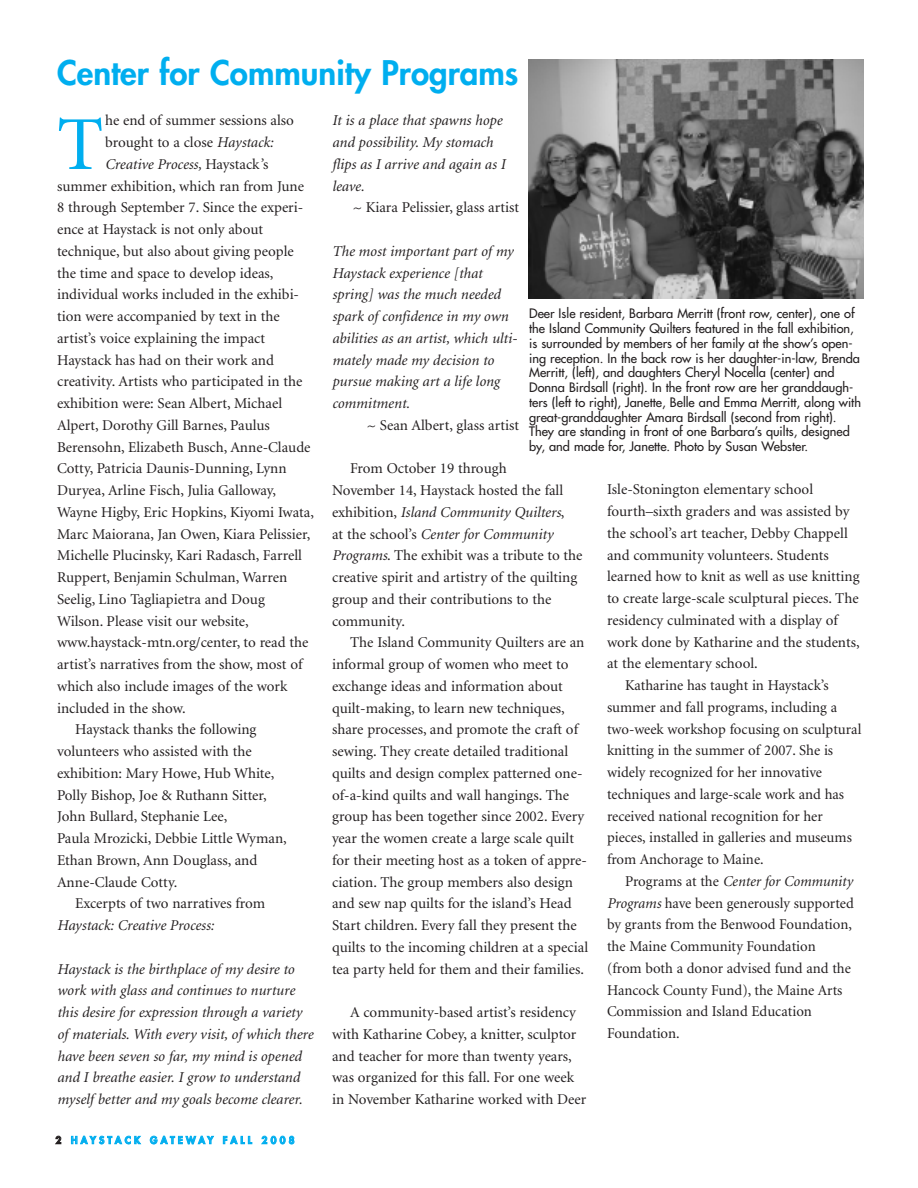
<style>
.page{position:relative;width:918px;height:1188px;background:#fff}
.page>*{position:absolute;margin:0;border:0;box-sizing:border-box;transform-origin:0 0}
.t1{font:76.2px "Minion";color:#00aeef}
.t2{font:800 33px "Futura";color:#00aeef}
.t3{font:15px/21.8px "Minion";color:#231f20}
.t4{font:italic 15px/21.8px "Minion";color:#231f20}
.t5{font:12.75px/14.9px "Futura";color:#231f20}
.t6{font:800 9.9px "Futura";letter-spacing:.33em;color:#00aeef}
.s1{font-style:italic}
.s2{font-style:normal}
.s3{color:#231f20}
</style>
<div class="page">
<img style="left:528px;top:60px;width:336px;height:238px">
<h2 class="t2" style="left:57px;top:57px;width:463px">Center for Community Programs</h2>
<h1 class="t1" style="left:57px;top:115px;width:48px">T</h1>
<p class="t3" style="left:105px;top:111px;width:190px">he end of summer sessions also</p>
<p class="t4" style="left:332px;top:111px;width:175px">It is a place that spawns hope and possibility. My stomach flips as I arrive and again as I leave.</p>
<p class="t3" style="left:353px;top:198px;width:168px">~ Kiara Pelissier, glass artist</p>
<p class="t4" style="left:332px;top:242px;width:187px">The most important part of my<br>Haystack experience [that spring] was the much needed spark of confidence in my own abilities as an artist, which ulti&shy;mately made my decision to pursue making art a life long commitment.</p>
<p class="t3" style="left:367px;top:416px;width:154px">~ Sean Albert, glass artist</p>
<p class="t3" style="left:332px;top:459px;width:252px;text-indent:18px">From October 19 through<br>November 14, Haystack hosted the fall exhibition, <span class="s1">Island Community Quilters</span>,<br>at the school’s <span class="s1">Center for Community Programs</span>. The exhibit was a tribute to the creative spirit and artistry of the quilting group and their contributions to the community.</p>
<p class="t3" style="left:332px;top:633px;width:258px;text-indent:18px">The Island Community Quilters are an informal group of women who meet to exchange ideas and information about quilt-making, to learn new techniques, share processes, and promote the craft of sewing. They create detailed traditional quilts and design complex patterned one&shy;of-a-kind quilts and wall hangings. The group has been together since 2002. Every year the women create a large scale quilt for their meeting host as a token of appre&shy;ciation. The group members also design and sew nap quilts for the island’s Head Start children. Every fall they present the quilts to the incoming children at a special tea party held for them and their families.</p>
<p class="t3" style="left:332px;top:1003px;width:256px;text-indent:18px">A community-based artist’s residency with Katharine Cobey, a knitter, sculptor and teacher for more than twenty years, was organized for this fall. For one week in November Katharine worked with Deer</p>
<p class="t3" style="left:105px;top:133px;width:170px">brought to a close <span class="s1">Haystack:</span></p>
<p class="t4" style="left:105px;top:155px;width:165px">Creative Process, <span class="s2">Haystack</span>’<span class="s2">s</span></p>
<p class="t3" style="left:57px;top:176px;width:249px">summer exhibition, which ran from June</p>
<p class="t3" style="left:57px;top:198px;width:248px">8 through September 7. Since the experi-</p>
<p class="t3" style="left:57px;top:220px;width:208px">ence at Haystack is not only about</p>
<p class="t3" style="left:57px;top:242px;width:238px">technique, but also about giving people</p>
<p class="t3" style="left:57px;top:263px;width:218px">the time and space to develop ideas,</p>
<p class="t3" style="left:57px;top:285px;width:244px">individual works included in the exhibi-</p>
<p class="t3" style="left:57px;top:307px;width:224px">tion were accompanied by text in the</p>
<p class="t3" style="left:57px;top:329px;width:210px">artist’s voice explaining the impact</p>
<p class="t3" style="left:57px;top:350px;width:219px">Haystack has had on their work and</p>
<p class="t3" style="left:57px;top:372px;width:247px">creativity. Artists who participated in the</p>
<p class="t3" style="left:57px;top:394px;width:227px">exhibition were: Sean Albert, Michael</p>
<p class="t3" style="left:57px;top:416px;width:214px">Alpert, Dorothy Gill Barnes, Paulus</p>
<p class="t3" style="left:57px;top:437px;width:255px">Berensohn, Elizabeth Busch, Anne-Claude</p>
<p class="t3" style="left:57px;top:459px;width:231px">Cotty, Patricia Daunis-Dunning, Lynn</p>
<p class="t3" style="left:57px;top:481px;width:221px">Duryea, Arline Fisch, Julia Galloway,</p>
<p class="t3" style="left:57px;top:503px;width:258px">Wayne Higby, Eric Hopkins, Kiyomi Iwata,</p>
<p class="t3" style="left:57px;top:524px;width:255px">Marc Maiorana, Jan Owen, Kiara Pelissier,</p>
<p class="t3" style="left:57px;top:546px;width:246px">Michelle Plucinsky, Kari Radasch, Farrell</p>
<p class="t3" style="left:57px;top:568px;width:232px">Ruppert, Benjamin Schulman, Warren</p>
<p class="t3" style="left:57px;top:590px;width:209px">Seelig, Lino Tagliapietra and Doug</p>
<p class="t3" style="left:57px;top:611px;width:193px">Wilson. Please visit our website,</p>
<p class="t3" style="left:57px;top:633px;width:253px">www.haystack-mtn.org/center, to read the</p>
<p class="t3" style="left:57px;top:655px;width:247px">artist’s narratives from the show, most of</p>
<p class="t3" style="left:57px;top:677px;width:232px">which also include images of the work</p>
<p class="t3" style="left:57px;top:698px;width:130px">included in the show.</p>
<p class="t3" style="left:75px;top:720px;width:183px">Haystack thanks the following</p>
<p class="t3" style="left:57px;top:742px;width:196px">volunteers who assisted with the</p>
<p class="t3" style="left:57px;top:764px;width:219px">exhibition: Mary Howe, Hub White,</p>
<p class="t3" style="left:57px;top:785px;width:211px">Polly Bishop, Joe &amp; Ruthann Sitter,</p>
<p class="t3" style="left:57px;top:807px;width:172px">John Bullard, Stephanie Lee,</p>
<p class="t3" style="left:57px;top:829px;width:231px">Paula Mrozicki, Debbie Little Wyman,</p>
<p class="t3" style="left:57px;top:851px;width:202px">Ethan Brown, Ann Douglass, and</p>
<p class="t3" style="left:57px;top:872px;width:122px">Anne-Claude Cotty.</p>
<p class="t3" style="left:75px;top:894px;width:192px">Excerpts of two narratives from</p>
<p class="t4" style="left:57px;top:916px;width:158px">Haystack: Creative Process:</p>
<p class="t4" style="left:57px;top:959px;width:258px">Haystack is the birthplace of my desire to work with glass and continues to nurture this desire for expression through a variety of materials. With every visit, of which there have been seven so far, my mind is opened and I breathe easier. I grow to understand myself better and my goals become clearer.</p>
<p class="t5" style="left:529px;top:307px;width:333px">Deer Isle resident, Barbara Merritt (front row, center), one of the Island Community Quilters featured in the fall exhibition, is surrounded by members of her family at the show’s open&shy;ing reception. In the back row is her daughter-in-law, Brenda Merritt, (left), and daughters Cheryl Nocella (center) and Donna Birdsall (right). In the front row are her granddaugh&shy;ters (left to right), Janette, Belle and Emma Merritt, along with great-granddaughter Amara Birdsall (second from right).<br>They are standing in front of one Barbara’s quilts, designed by, and made for, Janette. Photo by Susan Webster.</p>
<p class="t3" style="left:607px;top:480px;width:208px">Isle-Stonington elementary school</p>
<p class="t3" style="left:607px;top:502px;width:244px">fourth–sixth graders and was assisted by</p>
<p class="t3" style="left:607px;top:523px;width:242px">the school’s art teacher, Debby Chappell</p>
<p class="t3" style="left:607px;top:545px;width:223px">and community volunteers. Students</p>
<p class="t3" style="left:607px;top:567px;width:254px">learned how to knit as well as use knitting</p>
<p class="t3" style="left:607px;top:589px;width:253px">to create large-scale sculptural pieces. The</p>
<p class="t3" style="left:607px;top:610px;width:232px">residency culminated with a display of</p>
<p class="t3" style="left:607px;top:632px;width:254px">work done by Katharine and the students,</p>
<p class="t3" style="left:607px;top:654px;width:152px">at the elementary school.</p>
<p class="t3" style="left:625px;top:676px;width:205px">Katharine has taught in Haystack’s</p>
<p class="t3" style="left:607px;top:697px;width:231px">summer and fall programs, including a</p>
<p class="t3" style="left:607px;top:719px;width:256px">two-week workshop focusing on sculptural</p>
<p class="t3" style="left:607px;top:741px;width:228px">knitting in the summer of 2007. She is</p>
<p class="t3" style="left:607px;top:763px;width:217px">widely recognized for her innovative</p>
<p class="t3" style="left:607px;top:784px;width:239px">techniques and large-scale work and has</p>
<p class="t3" style="left:607px;top:806px;width:217px">received national recognition for her</p>
<p class="t3" style="left:607px;top:828px;width:246px">pieces, installed in galleries and museums</p>
<p class="t3" style="left:607px;top:850px;width:158px">from Anchorage to Maine.</p>
<p class="t4" style="left:625px;top:871px;width:229px"><span class="s2">Programs at the</span> Center for Community</p>
<p class="t3" style="left:607px;top:893px;width:248px"><span class="s1">Programs</span> have been generously supported</p>
<p class="t3" style="left:607px;top:915px;width:246px">by grants from the Benwood Foundation,</p>
<p class="t3" style="left:607px;top:937px;width:210px">the Maine Community Foundation</p>
<p class="t3" style="left:607px;top:958px;width:245px">(from both a donor advised fund and the</p>
<p class="t3" style="left:607px;top:980px;width:237px">Hancock County Fund), the Maine Arts</p>
<p class="t3" style="left:607px;top:1002px;width:206px">Commission and Island Education</p>
<p class="t3" style="left:607px;top:1024px;width:74px">Foundation.</p>
<p class="t6" style="left:56px;top:1135px;width:240px"><span class="s3">2</span> HAYSTACK GATEWAY FALL 2008</p>
</div>
